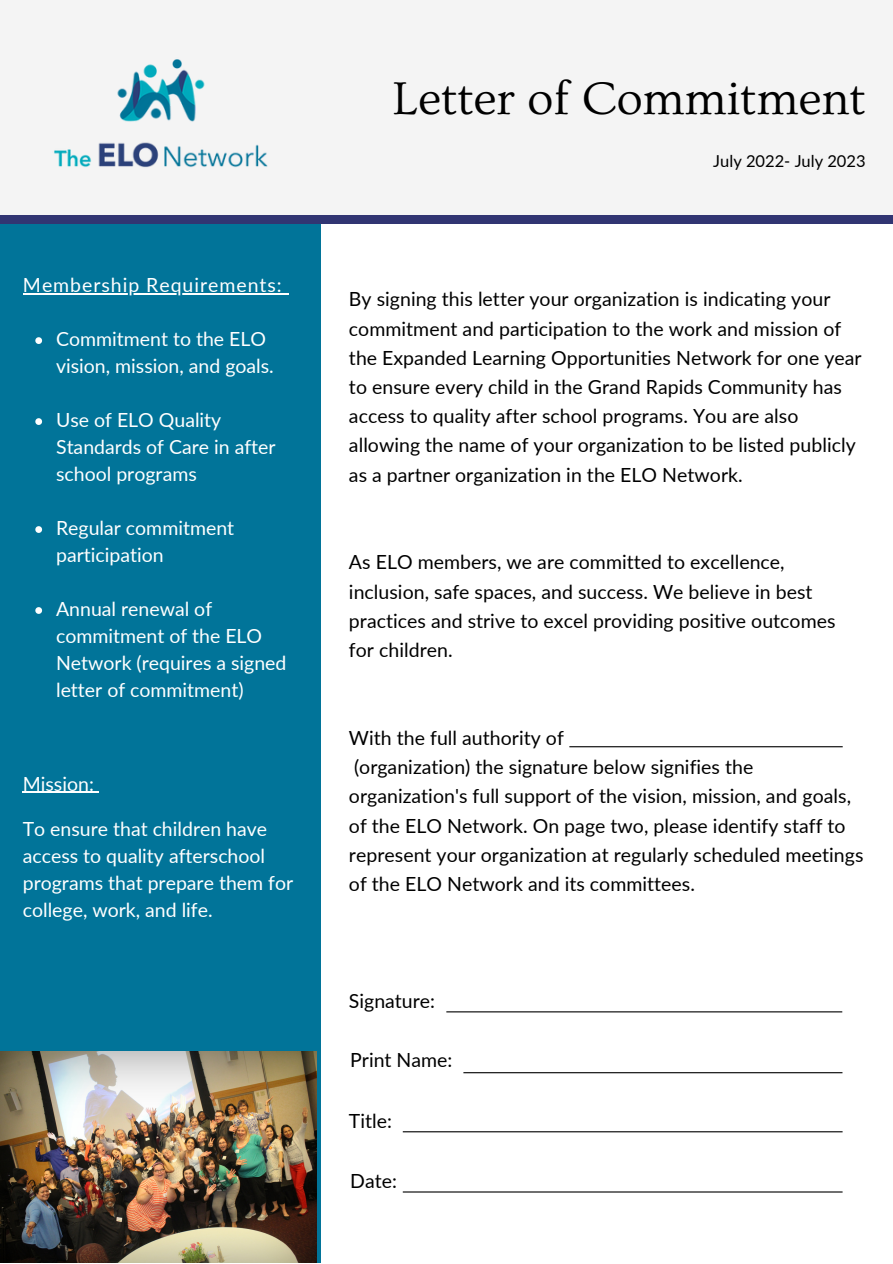
<style>
.page{position:relative;width:893px;height:1264px;background:#fff}
.page>*{position:absolute;margin:0;border:0;box-sizing:border-box;transform-origin:0 0}
.t1{font:48px "Ovo";color:#000}
.t2{font:19.5px/29.2px "Lato";color:#000}
.t3{font:19.5px/27px "Lato";color:#fff}
.t4{font:19.5px "Lato";letter-spacing:.05em;color:#fff}
.t5{font:16.5px "Lato";color:#000}
</style>
<div class="page">
<div style="left:0;top:0;width:320px;height:1262px;background:#017499"></div>
<div style="left:0;top:0;width:892px;height:219px;background:#f4f4f4"></div>
<img style="left:54px;top:59px;width:214px;height:109px">
<hr style="left:446px;top:1011px;width:396px;height:1px;background:#000">
<hr style="left:463px;top:1072px;width:379px;height:1px;background:#000">
<hr style="left:403px;top:1131px;width:439px;height:1px;background:#000">
<hr style="left:403px;top:1191px;width:439px;height:1px;background:#000">
<div style="left:0;top:215px;width:892px;height:9px;background:#313572"></div>
<hr style="left:569px;top:746px;width:273px;height:1px;background:#000">
<img style="left:0;top:1051px;width:316px;height:210px">
<svg style="left:35px;top:337px;width:7px;height:7px"></svg>
<svg style="left:35px;top:418px;width:7px;height:7px"></svg>
<svg style="left:35px;top:526px;width:7px;height:7px"></svg>
<svg style="left:35px;top:607px;width:7px;height:7px"></svg>
<hr style="left:23px;top:293px;width:260px;height:1px;background:#fff">
<hr style="left:23px;top:791px;width:71px;height:1px;background:#fff">
<p class="t4" style="left:23px;top:273px;width:260px">Membership Requirements:</p>
<p class="t3" style="left:56px;top:325px;width:219px">Commitment to the ELO vision, mission, and goals.</p>
<p class="t3" style="left:56px;top:406px;width:221px">Use of ELO Quality<br>Standards of Care in after school programs</p>
<p class="t3" style="left:56px;top:514px;width:180px">Regular commitment participation</p>
<p class="t3" style="left:56px;top:595px;width:232px">Annual renewal of commitment of the ELO<br>Network (requires a signed letter of commitment)</p>
<p class="t3" style="left:23px;top:769px;width:73px">Mission:</p>
<p class="t3" style="left:23px;top:814px;width:272px">To ensure that children have access to quality afterschool programs that prepare them for college, work, and life.</p>
<h1 class="t1" style="left:392px;top:73px;width:474px">Letter of Commitment</h1>
<p class="t5" style="left:713px;top:150px;width:154px">July 2022- July 2023</p>
<p class="t2" style="left:349px;top:284px;width:514px">By signing this letter your organization is indicating your commitment and participation to the work and mission of the Expanded Learning Opportunities Network for one year to ensure every child in the Grand Rapids Community has access to quality after school programs. You are also allowing the name of your organization to be listed publicly as a partner organization in the ELO Network.</p>
<p class="t2" style="left:349px;top:547px;width:488px">As ELO members, we are committed to excellence, inclusion, safe spaces, and success. We believe in best practices and strive to excel providing positive outcomes for children.</p>
<p class="t2" style="left:349px;top:722px;width:516px">With the full authority of<br>(organization) the signature below signifies the organization's full support of the vision, mission, and goals, of the ELO Network. On page two, please identify staff to represent your organization at regularly scheduled meetings of the ELO Network and its committees.</p>
<p class="t2" style="left:349px;top:985px;width:88px">Signature:</p>
<p class="t2" style="left:350px;top:1045px;width:104px">Print Name:</p>
<p class="t2" style="left:349px;top:1105px;width:44px">Title:</p>
<p class="t2" style="left:350px;top:1165px;width:48px">Date:</p>
</div>
